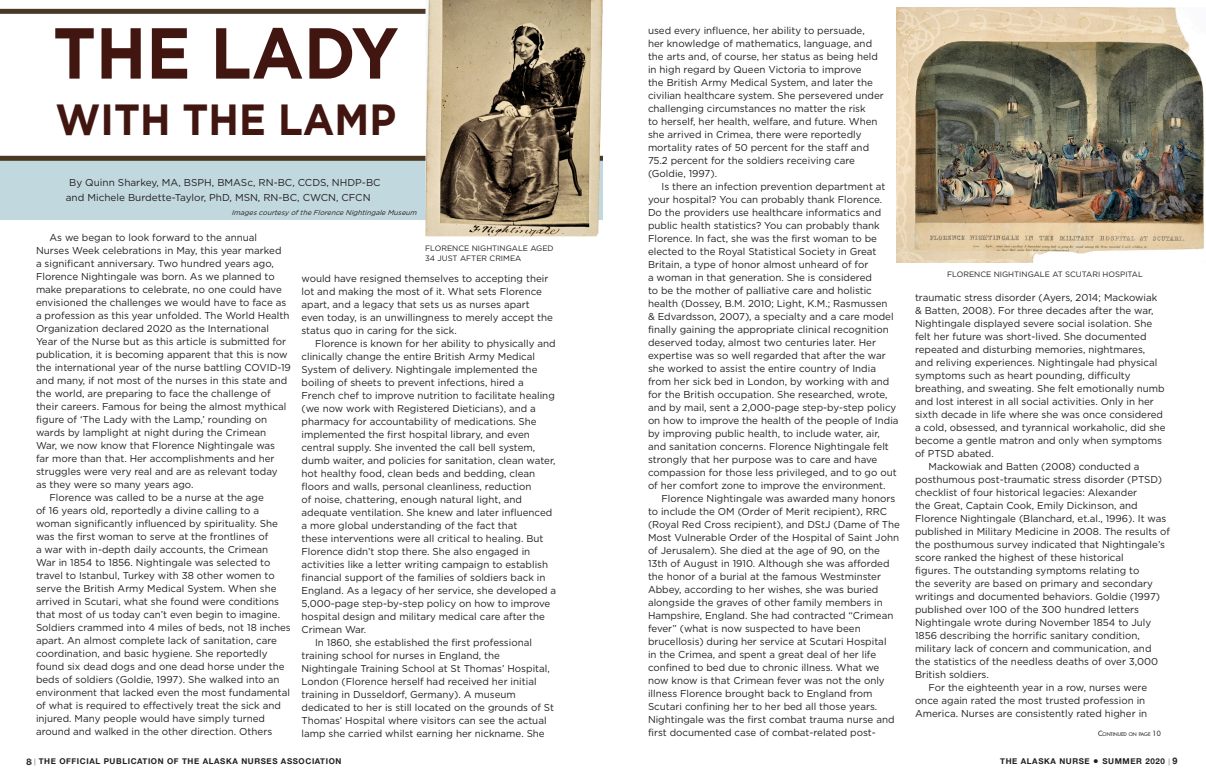
<style>
.page{position:relative;width:1206px;height:783px;background:#fff}
.page>*{position:absolute;margin:0;border:0;box-sizing:border-box;transform-origin:0 0}
.subhead{font:700 72px "Gotham";color:#421610;scale:.92 1}
.subhead-2{font:700 43.6px "Gotham";color:#421610;scale:.92 1}
.COE_EVENT__location{font:10px/13px "Gotham";color:#231f20}
.Txt_Helvetica{font:10px/15px "Gotham";color:#231f20}
.t1{font:700 8px "Helvetica Neue";letter-spacing:.075em;color:#231f20}
.COE_EVENT__location-2{font:7.8px/10px "Gotham";color:#231f20}
.COE_EVENT__location-3{font:italic 7px "Gotham";color:#231f20}
.t2{font:4.9px "Futura";color:#231f20}
.s1{font-size:7px}
.s2{font-size:9px}
.s3{font-size:7px;color:#95979a}
.s4{font-size:11px}
</style>
<div class="page">
<div style="left:0;top:9px;width:603px;height:5px;background:#493924"></div>
<div style="left:0;top:159px;width:603px;height:61px;background:#c2d8df"></div>
<div style="left:0;top:156px;width:603px;height:5px;background:#493924"></div>
<img style="left:897px;top:7px;width:308px;height:255px">
<img style="left:426px;top:0;width:177px;height:236px">
<p class="subhead" style="left:53px;top:5px;width:377px">THE LADY</p>
<p class="subhead-2" style="left:56px;top:91px;width:372px">WITH THE LAMP</p>
<p class="Txt_Helvetica" style="left:66px;top:175px;width:316px;text-indent:3px">By Quinn Sharkey, MA, BSPH, BMASc, RN-BC, CCDS, NHDP-BC and Michele Burdette-Taylor, PhD, MSN, RN-BC, CWCN, CFCN</p>
<p class="COE_EVENT__location-3" style="left:232px;top:209px;width:189px">ImagescourtesyoftheFlorenceNightingaleMuseum</p>
<p class="COE_EVENT__location" style="left:36px;top:231px;width:256px;text-indent:14px">As we began to look forward to the annual Nurses Week celebrations in May, this year marked<br>a significant anniversary. Two hundred years ago, Florence Nightingale was born. As we planned to make preparations to celebrate, no one could have envisioned the challenges we would have to face as a profession as this year unfolded. The World Health Organization declared 2020 as the International Year of the Nurse but as this article is submitted for publication, it is becoming apparent that this is now the international year of the nurse battling COVID-19 and many, if not most of the nurses in this state and the world, are preparing to face the challenge of their careers. Famous for being the almost mythical figure of ‘The Lady with the Lamp,’ rounding on wards by lamplight at night during the Crimean<br>War, we now know that Florence Nightingale was<br>far more than that. Her accomplishments and her struggles were very real and are as relevant today<br>as they were so many years ago.</p>
<p class="COE_EVENT__location" style="left:36px;top:491px;width:256px;text-indent:14px">Florence was called to be a nurse at the age<br>of 16 years old, reportedly a divine calling to a woman significantly influenced by spirituality. She was the first woman to serve at the frontlines of<br>a war with in-depth daily accounts, the Crimean<br>War in 1854 to 1856. Nightingale was selected to travel to Istanbul, Turkey with 38 other women to serve the British Army Medical System. When she arrived in Scutari, what she found were conditions that most of us today can’t even begin to imagine.<br>Soldiers crammed into 4 miles of beds, not 18 inches apart. An almost complete lack of sanitation, care coordination, and basic hygiene. She reportedly found six dead dogs and one dead horse under the beds of soldiers (Goldie, 1997). She walked into an environment that lacked even the most fundamental of what is required to effectively treat the sick and injured. Many people would have simply turned around and walked in the other direction. Others</p>
<p class="COE_EVENT__location-2" style="left:425px;top:243px;width:130px">FLORENCE NIGHTINGALE AGED<br>34 JUST AFTER CRIMEA</p>
<p class="COE_EVENT__location" style="left:302px;top:272px;width:253px">would have resigned themselves to accepting their lot and making the most of it. What sets Florence apart, and a legacy that sets us as nurses apart even today, is an unwillingness to merely accept the status quo in caring for the sick.</p>
<p class="COE_EVENT__location" style="left:302px;top:337px;width:256px;text-indent:14px">Florence is known for her ability to physically and clinically change the entire British Army Medical System of delivery. Nightingale implemented the boiling of sheets to prevent infections, hired a French chef to improve nutrition to facilitate healing (we now work with Registered Dieticians), and a pharmacy for accountability of medications. She implemented the first hospital library, and even central supply. She invented the call bell system, dumb waiter, and policies for sanitation, clean water, hot healthy food, clean beds and bedding, clean floors and walls, personal cleanliness, reduction<br>of noise, chattering, enough natural light, and adequate ventilation. She knew and later influenced a more global understanding of the fact that<br>these interventions were all critical to healing. But Florence didn’t stop there. She also engaged in activities like a letter writing campaign to establish financial support of the families of soldiers back in England. As a legacy of her service, she developed a 5,000-page step-by-step policy on how to improve hospital design and military medical care after the Crimean War.</p>
<p class="COE_EVENT__location" style="left:302px;top:636px;width:254px;text-indent:14px">In 1860, she established the first professional training school for nurses in England, the Nightingale Training School at St Thomas’ Hospital, London (Florence herself had received her initial training in Dusseldorf, Germany). A museum dedicated to her is still located on the grounds of St Thomas’ Hospital where visitors can see the actual lamp she carried whilst earning her nickname. She</p>
<p class="COE_EVENT__location" style="left:648px;top:24px;width:237px">used every influence, her ability to persuade,<br>her knowledge of mathematics, language, and the arts and, of course, her status as being held in high regard by Queen Victoria to improve<br>the British Army Medical System, and later the civilian healthcare system. She persevered under challenging circumstances no matter the risk<br>to herself, her health, welfare, and future. When she arrived in Crimea, there were reportedly mortality rates of 50 percent for the staff and 75.2 percent for the soldiers receiving care (Goldie, 1997).</p>
<p class="COE_EVENT__location" style="left:648px;top:180px;width:252px;text-indent:14px">Is there an infection prevention department at your hospital? You can probably thank Florence.<br>Do the providers use healthcare informatics and public health statistics? You can probably thank Florence. In fact, she was the first woman to be elected to the Royal Statistical Society in Great Britain, a type of honor almost unheard of for<br>a woman in that generation. She is considered<br>to be the mother of palliative care and holistic health (Dossey, B.M. 2010; Light, K.M.; Rasmussen<br>&amp; Edvardsson, 2007), a specialty and a care model finally gaining the appropriate clinical recognition deserved today, almost two centuries later. Her expertise was so well regarded that after the war she worked to assist the entire country of India from her sick bed in London, by working with and for the British occupation. She researched, wrote, and by mail, sent a 2,000-page step-by-step policy on how to improve the health of the people of India by improving public health, to include water, air, and sanitation concerns. Florence Nightingale felt strongly that her purpose was to care and have compassion for those less privileged, and to go out of her comfort zone to improve the environment.</p>
<p class="COE_EVENT__location" style="left:648px;top:492px;width:253px;text-indent:14px">Florence Nightingale was awarded many honors to include the OM (Order of Merit recipient), RRC (Royal Red Cross recipient), and DStJ (Dame of The Most Vulnerable Order of the Hospital of Saint John of Jerusalem). She died at the age of 90, on the 13th of August in 1910. Although she was afforded the honor of a burial at the famous Westminster Abbey, according to her wishes, she was buried alongside the graves of other family members in Hampshire, England. She had contracted “Crimean fever” (what is now suspected to have been brucellosis) during her service at Scutari Hospital<br>in the Crimea, and spent a great deal of her life confined to bed due to chronic illness. What we now know is that Crimean fever was not the only illness Florence brought back to England from Scutari confining her to her bed all those years.<br>Nightingale was the first combat trauma nurse and first documented case of combat-related post-</p>
<p class="COE_EVENT__location-2" style="left:947px;top:269px;width:197px">FLORENCE NIGHTINGALE AT SCUTARI HOSPITAL</p>
<p class="COE_EVENT__location" style="left:915px;top:291px;width:252px">traumatic stress disorder (Ayers, 2014; Mackowiak &amp; Batten, 2008). For three decades after the war, Nightingale displayed severe social isolation. She felt her future was short-lived. She documented repeated and disturbing memories, nightmares, and reliving experiences. Nightingale had physical symptoms such as heart pounding, difficulty breathing, and sweating. She felt emotionally numb and lost interest in all social activities. Only in her sixth decade in life where she was once considered a cold, obsessed, and tyrannical workaholic, did she become a gentle matron and only when symptoms of PTSD abated.</p>
<p class="COE_EVENT__location" style="left:915px;top:460px;width:256px;text-indent:14px">Mackowiak and Batten (2008) conducted a posthumous post-traumatic stress disorder (PTSD) checklist of four historical legacies: Alexander<br>the Great, Captain Cook, Emily Dickinson, and Florence Nightingale (Blanchard, et.al., 1996). It was published in Military Medicine in 2008. The results of the posthumous survey indicated that Nightingale’s score ranked the highest of these historical<br>figures. The outstanding symptoms relating to<br>the severity are based on primary and secondary writings and documented behaviors. Goldie (1997) published over 100 of the 300 hundred letters Nightingale wrote during November 1854 to July 1856 describing the horrific sanitary condition, military lack of concern and communication, and<br>the statistics of the needless deaths of over 3,000<br>British soldiers.</p>
<p class="COE_EVENT__location" style="left:915px;top:681px;width:234px;text-indent:14px">For the eighteenth year in a row, nurses were once again rated the most trusted profession in<br>America. Nurses are consistently rated higher in</p>
<p class="t2" style="left:1098px;top:731px;width:64px"><span class="s1">C</span>ONTINUED ON PAGE <span class="s1">10</span></p>
<p class="t1" style="left:26px;top:756px;width:317px"><span class="s2">8</span> <span class="s3">|</span> THE OFFICIAL PUBLICATION OF THE ALASKA NURSES ASSOCIATION</p>
<p class="t1" style="left:1000px;top:756px;width:179px">THE ALASKA NURSE <span class="s4">•</span> SUMMER 2020 <span class="s3">|</span> <span class="s2">9</span></p>
</div>
